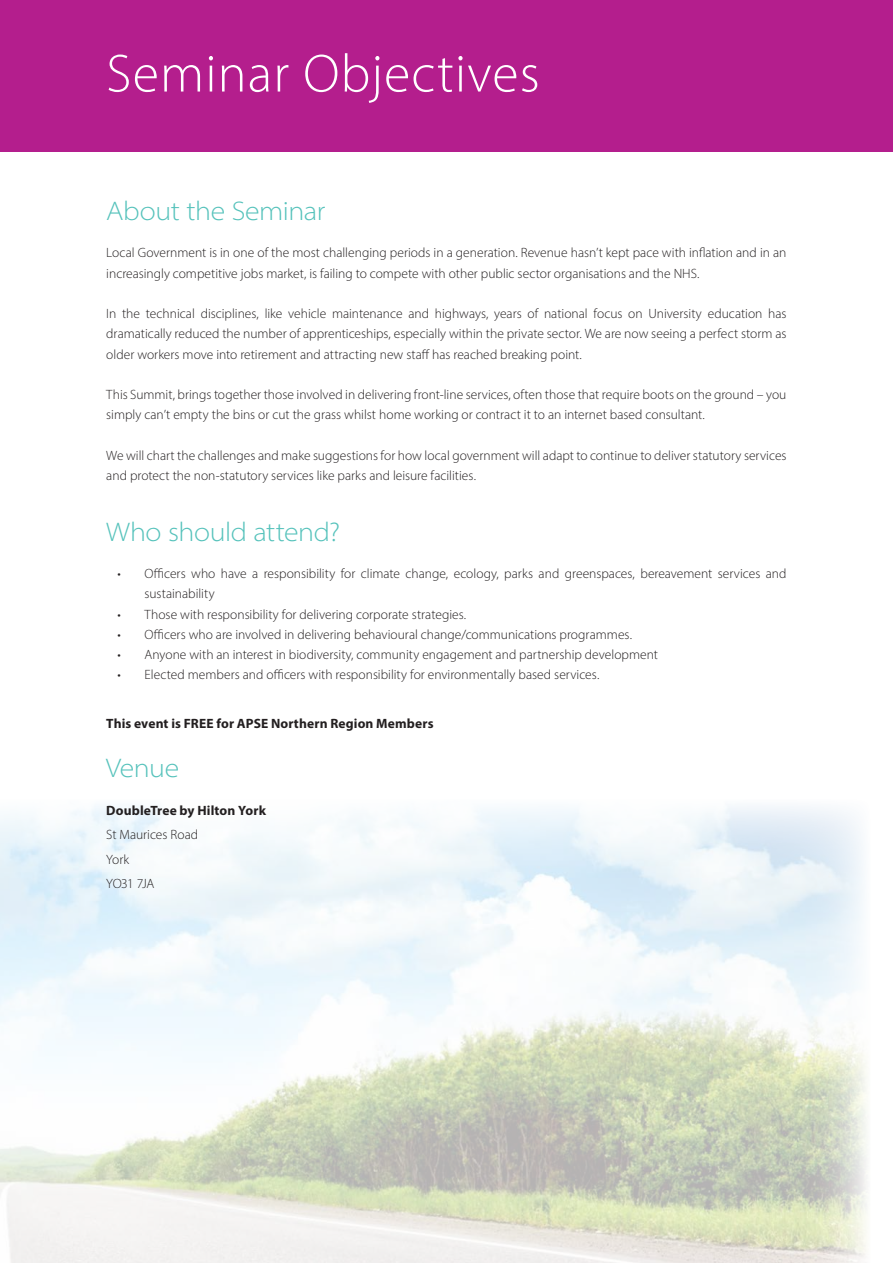
<style>
.page{position:relative;width:893px;height:1263px;background:#fff}
.page>*{position:absolute;margin:0;border:0;box-sizing:border-box;transform-origin:0 0}
.t1{font:300 54px "Myriad Pro";letter-spacing:.02em;color:#fff}
.Green_Header{font:300 semi-expanded 27px "Myriad Pro";letter-spacing:-.015em;color:#55c2bb}
.Body{font:300 13.5px/20.2px "Myriad Pro";color:#231f20}
.Body-2{font:700 13.5px "Myriad Pro";letter-spacing:.01em;color:#231f20}
</style>
<div class="page">
<img style="left:0;top:806px;width:867px;height:457px">
<div style="left:0;top:0;width:893px;height:152px;background:#b41e8d"></div>
<p class="t1" style="left:106px;top:41px;width:435px">Seminar Objectives</p>
<p class="Green_Header" style="left:106px;top:195px;width:221px">About the Seminar</p>
<p class="Body" style="left:106px;top:243px;width:682px">Local Government is in one of the most challenging periods in a generation. Revenue hasn’t kept pace with inflation and in an increasingly competitive jobs market, is failing to compete with other public sector organisations and the NHS.</p>
<p class="Body" style="left:106px;top:303px;width:682px;text-align:justify">In the technical disciplines, like vehicle maintenance and highways, years of national focus on University education has dramatically reduced the number of apprenticeships, especially within the private sector. We are now seeing a perfect storm as older workers move into retirement and attracting new staff has reached breaking point.</p>
<p class="Body" style="left:106px;top:384px;width:682px">This Summit, brings together those involved in delivering front-line services, often those that require boots on the ground – you simply can’t empty the bins or cut the grass whilst home working or contract it to an internet based consultant.</p>
<p class="Body" style="left:106px;top:445px;width:682px">We will chart the challenges and make suggestions for how local government will adapt to continue to deliver statutory services and protect the non-statutory services like parks and leisure facilities.</p>
<p class="Green_Header" style="left:106px;top:515px;width:235px">Who should attend?</p>
<p class="Body" style="left:145px;top:563px;width:643px;text-indent:-27px">• Officers who have a responsibility for climate change, ecology, parks and greenspaces, bereavement services and sustainability</p>
<p class="Body" style="left:118px;top:604px;width:350px">• Those with responsibility for delivering corporate strategies.</p>
<p class="Body" style="left:118px;top:624px;width:516px">• Officers who are involved in delivering behavioural change/communications programmes.</p>
<p class="Body" style="left:118px;top:644px;width:542px">• Anyone with an interest in biodiversity, community engagement and partnership development</p>
<p class="Body" style="left:118px;top:665px;width:483px">• Elected members and officers with responsibility for environmentally based services.</p>
<p class="Body-2" style="left:106px;top:715px;width:329px">This event is FREE for APSE Northern Region Members</p>
<p class="Green_Header" style="left:106px;top:752px;width:74px">Venue</p>
<p class="Body-2" style="left:106px;top:801px;width:161px">DoubleTree by Hilton York</p>
<p class="Body" style="left:106px;top:824px;width:93px">St Maurices Road</p>
<p class="Body" style="left:106px;top:849px;width:25px">York</p>
<p class="Body" style="left:106px;top:873px;width:50px">YO31 7JA</p>
</div>
